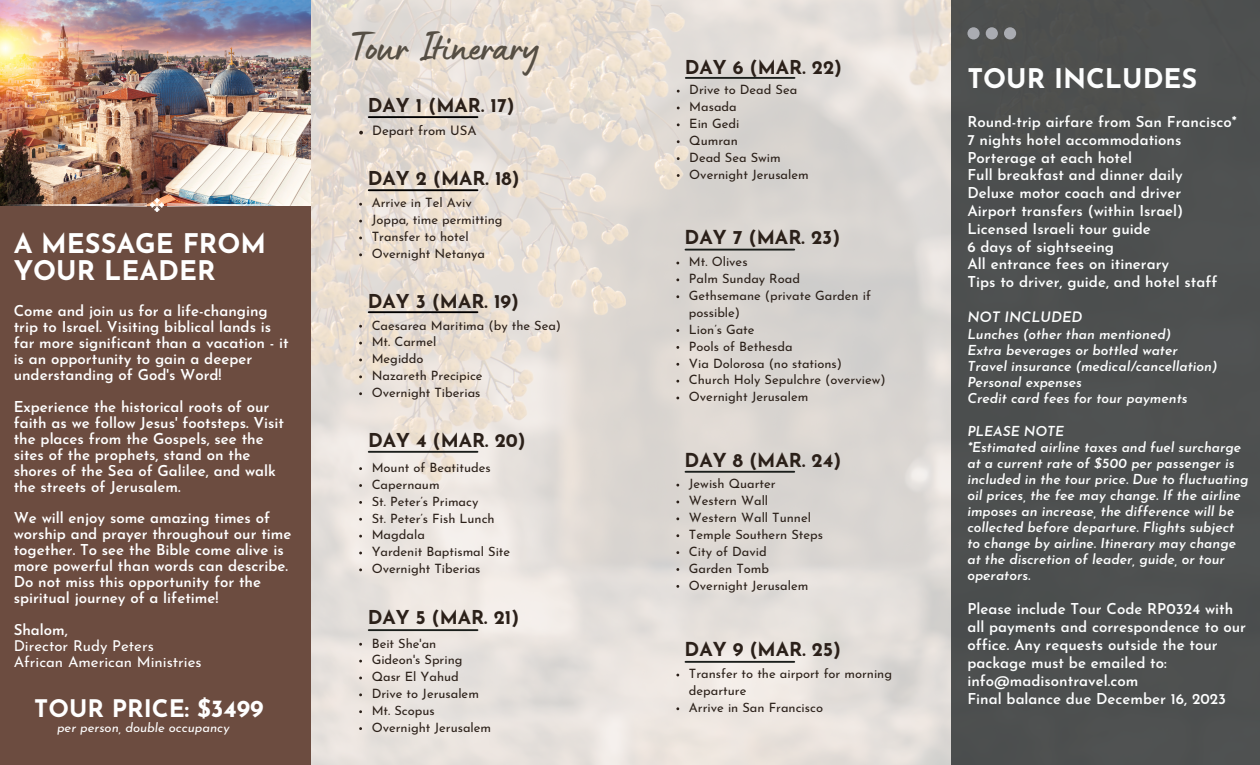
<style>
.page{position:relative;width:1260px;height:765px;background:#fff}
.page>*{position:absolute;margin:0;border:0;box-sizing:border-box;transform-origin:0 0}
.t1{font:42.38px "Lumios Marker";color:#554e44}
.t2{font:700 27px/26.8px "Josefin Sans";color:#fff}
.t3{font:700 27px "Josefin Sans";color:#fdfefe}
.t4{font:700 24.25px "Josefin Sans";color:#fff}
.t5{font:700 19.25px "Josefin Sans";color:#2b2019}
.t6{font:700 19.12px "Josefin Sans";color:#2b2019}
.t7{font:600 15px/16px "Josefin Sans";color:#fff}
.t8{font:600 15px/17.8px "Josefin Sans";color:#fdfefe}
.t9{font:15px "Josefin Sans";color:#fff}
.t10{font:italic 600 14.38px "Josefin Sans";color:#fdfefe}
.t11{font:italic 600 13.75px/16px "Josefin Sans";color:#fdfefe}
.t12{font:13.12px "Josefin Sans";color:#2b2019}
.t13{font:italic 13px "Josefin Sans";color:#fff}
.t14{font:12.88px/16.9px "Josefin Sans";color:#2b2019}
</style>
<div class="page">
<img style="left:311px;top:0;width:949px;height:765px">
<div style="left:951px;top:0;width:309px;height:764px;background:#4d504f"></div>
<div style="left:0;top:0;width:311px;height:765px;background:#6c4c40"></div>
<svg style="left:967px;top:27px;width:49px;height:12px"></svg>
<img style="left:0;top:0;width:310px;height:205px">
<hr style="left:369px;top:116px;width:108px;height:2px;background:#000">
<hr style="left:369px;top:189px;width:108px;height:2px;background:#000">
<hr style="left:369px;top:311px;width:108px;height:2px;background:#000">
<hr style="left:369px;top:451px;width:108px;height:2px;background:#1a1e1b">
<hr style="left:369px;top:629px;width:108px;height:2px;background:#1a1e1b">
<hr style="left:686px;top:661px;width:108px;height:2px;background:#1a1e1b">
<hr style="left:686px;top:249px;width:108px;height:2px;background:#1a1e1b">
<hr style="left:686px;top:471px;width:108px;height:2px;background:#1a1e1b">
<hr style="left:686px;top:77px;width:109px;height:2px;background:#1a1e1b">
<img style="left:1px;top:198px;width:312px;height:14px">
<svg style="left:359px;top:131px;width:4px;height:4px"></svg>
<p class="t2" style="left:14px;top:233px;width:254px">A MESSAGE FROM<br>YOUR LEADER</p>
<p class="t7" style="left:14px;top:304px;width:277px">Come and join us for a life-changing trip to Israel. Visiting biblical lands is far more significant than a vacation - it is an opportunity to gain a deeper understanding of God's Word!</p>
<p class="t7" style="left:14px;top:400px;width:272px">Experience the historical roots of our faith as we follow Jesus' footsteps. Visit the places from the Gospels, see the sites of the prophets, stand on the shores of the Sea of Galilee, and walk the streets of Jerusalem.</p>
<p class="t7" style="left:14px;top:512px;width:279px">We will enjoy some amazing times of worship and prayer throughout our time together. To see the Bible come alive is more powerful than words can describe.<br>Do not miss this opportunity for the spiritual journey of a lifetime!</p>
<p class="t7" style="left:14px;top:623px;width:56px">Shalom,</p>
<p class="t9" style="left:14px;top:640px;width:142px">Director Rudy Peters</p>
<p class="t9" style="left:14px;top:656px;width:189px">African American Ministries</p>
<p class="t4" style="left:34px;top:698px;width:231px">TOUR PRICE: $3499</p>
<p class="t13" style="left:57px;top:722px;width:174px">per person, double occupancy</p>
<p class="t1" style="left:348px;top:34px;width:193px">Tour Itinerary</p>
<p class="t6" style="left:368px;top:97px;width:148px">DAY 1 (MAR. 17)</p>
<p class="t12" style="left:372px;top:126px;width:106px">Depart from USA</p>
<p class="t6" style="left:368px;top:170px;width:153px">DAY 2 (MAR. 18)</p>
<p class="t14" style="left:372px;top:196px;width:102px">Arrive in Tel Aviv</p>
<p class="t14" style="left:372px;top:213px;width:132px">Joppa, time permitting</p>
<p class="t14" style="left:372px;top:230px;width:99px">Transfer to hotel</p>
<p class="t14" style="left:372px;top:246px;width:115px">Overnight Netanya</p>
<p class="t6" style="left:368px;top:294px;width:153px">DAY 3 (MAR. 19)</p>
<p class="t14" style="left:372px;top:318px;width:191px">Caesarea Maritima (by the Sea)</p>
<p class="t14" style="left:372px;top:335px;width:66px">Mt. Carmel</p>
<p class="t14" style="left:372px;top:352px;width:53px">Megiddo</p>
<p class="t14" style="left:372px;top:368px;width:112px">Nazareth Precipice</p>
<p class="t14" style="left:372px;top:385px;width:110px">Overnight Tiberias</p>
<p class="t6" style="left:368px;top:433px;width:159px">DAY 4 (MAR. 20)</p>
<p class="t14" style="left:372px;top:460px;width:121px">Mount of Beatitudes</p>
<p class="t14" style="left:372px;top:477px;width:69px">Capernaum</p>
<p class="t14" style="left:372px;top:494px;width:108px">St. Peter’s Primacy</p>
<p class="t14" style="left:372px;top:511px;width:124px">St. Peter’s Fish Lunch</p>
<p class="t14" style="left:372px;top:528px;width:55px">Magdala</p>
<p class="t14" style="left:372px;top:545px;width:140px">Yardenit Baptismal Site</p>
<p class="t14" style="left:372px;top:562px;width:110px">Overnight Tiberias</p>
<p class="t6" style="left:368px;top:610px;width:153px">DAY 5 (MAR. 21)</p>
<p class="t14" style="left:372px;top:636px;width:66px">Beit She'an</p>
<p class="t14" style="left:372px;top:653px;width:92px">Gideon's Spring</p>
<p class="t14" style="left:372px;top:670px;width:89px">Qasr El Yahud</p>
<p class="t14" style="left:372px;top:686px;width:109px">Drive to Jerusalem</p>
<p class="t14" style="left:372px;top:703px;width:65px">Mt. Scopus</p>
<p class="t14" style="left:372px;top:720px;width:121px">Overnight Jerusalem</p>
<p class="t6" style="left:685px;top:59px;width:159px">DAY 6 (MAR. 22)</p>
<p class="t14" style="left:689px;top:83px;width:109px">Drive to Dead Sea</p>
<p class="t14" style="left:689px;top:100px;width:49px">Masada</p>
<p class="t14" style="left:689px;top:116px;width:52px">Ein Gedi</p>
<p class="t14" style="left:689px;top:133px;width:50px">Qumran</p>
<p class="t14" style="left:689px;top:150px;width:93px">Dead Sea Swim</p>
<p class="t14" style="left:689px;top:167px;width:121px">Overnight Jerusalem</p>
<p class="t5" style="left:685px;top:230px;width:157px">DAY 7 (MAR. 23)</p>
<p class="t14" style="left:689px;top:255px;width:60px">Mt. Olives</p>
<p class="t14" style="left:689px;top:272px;width:113px">Palm Sunday Road</p>
<p class="t14" style="left:689px;top:288px;width:183px">Gethsemane (private Garden if possible)</p>
<p class="t14" style="left:689px;top:322px;width:67px">Lion’s Gate</p>
<p class="t14" style="left:689px;top:339px;width:105px">Pools of Bethesda</p>
<p class="t14" style="left:689px;top:356px;width:155px">Via Dolorosa (no stations)</p>
<p class="t14" style="left:689px;top:373px;width:198px">Church Holy Sepulchre (overview)</p>
<p class="t14" style="left:689px;top:390px;width:121px">Overnight Jerusalem</p>
<p class="t5" style="left:685px;top:452px;width:158px">DAY 8 (MAR. 24)</p>
<p class="t14" style="left:689px;top:477px;width:88px">Jewish Quarter</p>
<p class="t14" style="left:689px;top:494px;width:81px">Western Wall</p>
<p class="t14" style="left:689px;top:510px;width:124px">Western Wall Tunnel</p>
<p class="t14" style="left:689px;top:527px;width:136px">Temple Southern Steps</p>
<p class="t14" style="left:689px;top:544px;width:79px">City of David</p>
<p class="t14" style="left:689px;top:561px;width:82px">Garden Tomb</p>
<p class="t14" style="left:689px;top:578px;width:121px">Overnight Jerusalem</p>
<p class="t5" style="left:685px;top:642px;width:158px">DAY 9 (MAR. 25)</p>
<p class="t14" style="left:689px;top:667px;width:205px">Transfer to the airport for morning departure</p>
<p class="t14" style="left:689px;top:700px;width:136px">Arrive in San Francisco</p>
<p class="t3" style="left:967px;top:68px;width:231px">TOUR INCLUDES</p>
<p class="t8" style="left:967px;top:114px;width:271px">Round-trip airfare from San Francisco*</p>
<p class="t8" style="left:967px;top:132px;width:216px">7 nights hotel accommodations</p>
<p class="t8" style="left:967px;top:150px;width:166px">Porterage at each hotel</p>
<p class="t8" style="left:967px;top:168px;width:217px">Full breakfast and dinner daily</p>
<p class="t8" style="left:967px;top:186px;width:215px">Deluxe motor coach and driver</p>
<p class="t8" style="left:967px;top:203px;width:217px">Airport transfers (within Israel)</p>
<p class="t8" style="left:967px;top:221px;width:185px">Licensed Israeli tour guide</p>
<p class="t8" style="left:967px;top:239px;width:148px">6 days of sightseeing</p>
<p class="t8" style="left:967px;top:257px;width:203px">All entrance fees on itinerary</p>
<p class="t8" style="left:967px;top:275px;width:252px">Tips to driver, guide, and hotel staff</p>
<p class="t10" style="left:967px;top:311px;width:117px">NOT INCLUDED</p>
<p class="t11" style="left:967px;top:327px;width:205px">Lunches (other than mentioned)</p>
<p class="t11" style="left:967px;top:343px;width:212px">Extra beverages or bottled water</p>
<p class="t11" style="left:967px;top:359px;width:251px">Travel insurance (medical/cancellation)</p>
<p class="t11" style="left:967px;top:375px;width:116px">Personal expenses</p>
<p class="t11" style="left:967px;top:391px;width:222px">Credit card fees for tour payments</p>
<p class="t11" style="left:967px;top:425px;width:98px">PLEASE NOTE</p>
<p class="t11" style="left:967px;top:441px;width:283px">*Estimated airline taxes and fuel surcharge at a current rate of $500 per passenger is included in the tour price. Due to fluctuating oil prices, the fee may change. If the airline imposes an increase, the difference will be collected before departure. Flights subject to change by airline. Itinerary may change at the discretion of leader, guide, or tour operators.</p>
<p class="t8" style="left:967px;top:602px;width:280px">Please include Tour Code RP0324 with all payments and correspondence to our office. Any requests outside the tour package must be emailed to: info@madisontravel.com</p>
<p class="t8" style="left:967px;top:691px;width:260px">Final balance due December 16, 2023</p>
</div>
